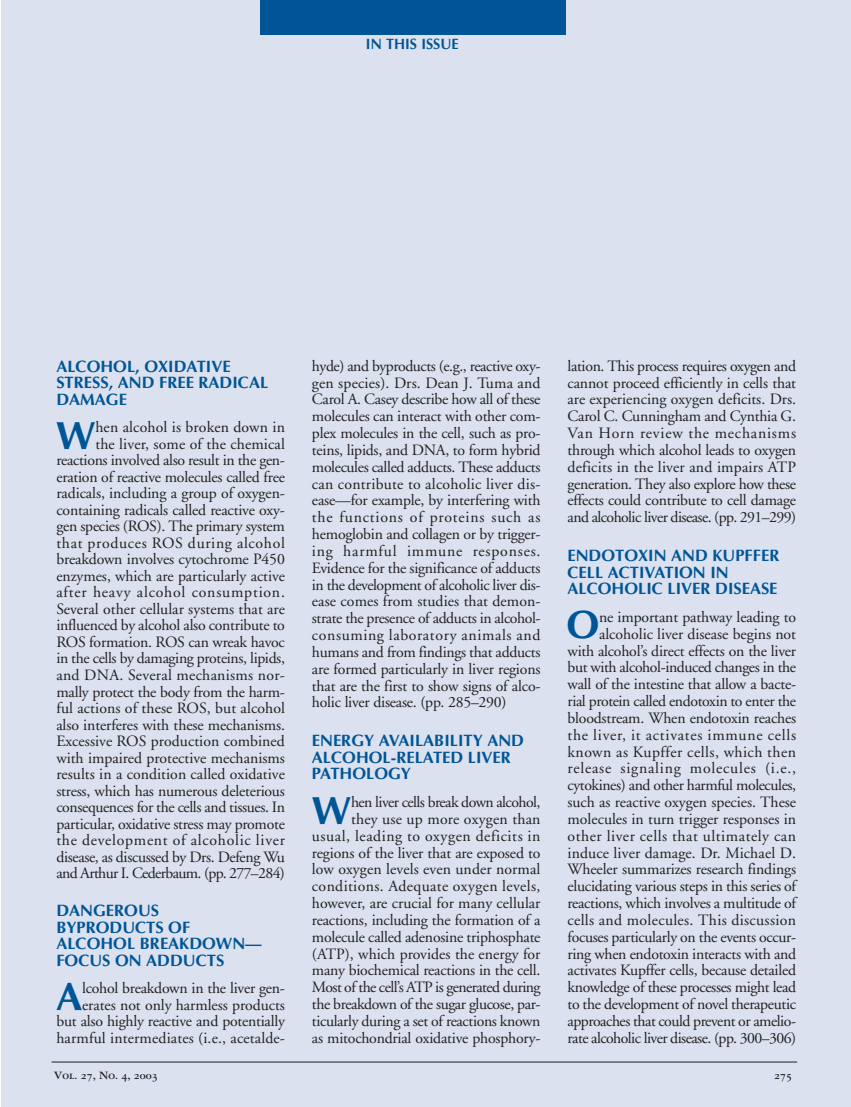
<style>
.page{position:relative;width:851px;height:1107px;background:#fff}
.page>*{position:absolute;margin:0;border:0;box-sizing:border-box;transform-origin:0 0}
.t1{font:700 39.45px "Optima";color:#005596}
.t2{font:700 16.5px/16.5px "Optima";color:#005596}
.t3{font:15.75px/16.8px "Adobe Garamond";letter-spacing:-.015em;color:#231f20;text-align:right}
.t4{font:700 15px "Optima";color:#005596;scale:.95 1}
.t5{font:12px "Garamond Three Bold SC";color:#231f20}
</style>
<div class="page">
<div style="left:2px;top:0;width:848px;height:1107px;background:#dbe1ee"></div>
<div style="left:260px;top:0;width:305px;height:35px;background:#005596"></div>
<hr style="left:52px;top:1062px;width:745px;height:1px;background:#231f20">
<p class="t4" style="left:366px;top:37px;width:99px">IN THIS ISSUE</p>
<h1 class="t2" style="left:56px;top:360px;width:213px">ALCOHOL, OXIDATIVE<br>STRESS, AND FREE RADICAL<br>DAMAGE</h1>
<p class="t1" style="left:56px;top:419px;width:41px">W</p>
<p class="t3" style="left:56px;top:420px;width:230px">hen alcohol is broken down in<br>the liver, some of the chemical reactions involved also result in the gen&shy;eration of reactive molecules called free radicals, including a group of oxygen&shy;containing radicals called reactive oxy&shy;gen species (ROS). The primary system that produces ROS during alcohol breakdown involves cytochrome P450 enzymes, which are particularly active after heavy alcohol consumption.<br>Several other cellular systems that are influenced by alcohol also contribute to ROS formation. ROS can wreak havoc in the cells by damaging proteins, lipids, and DNA. Several mechanisms nor&shy;mally protect the body from the harm&shy;ful actions of these ROS, but alcohol also interferes with these mechanisms.<br>Excessive ROS production combined with impaired protective mechanisms results in a condition called oxidative stress, which has numerous deleterious consequences for the cells and tissues. In particular, oxidative stress may promote the development of alcoholic liver disease, as discussed by Drs. Defeng Wu and Arthur I. Cederbaum. (pp. 277–284)</p>
<h1 class="t2" style="left:56px;top:904px;width:207px">DANGEROUS<br>BYPRODUCTS OF<br>ALCOHOL BREAKDOWN—<br>FOCUS ON ADDUCTS</h1>
<p class="t1" style="left:56px;top:980px;width:28px">A</p>
<p class="t3" style="left:56px;top:981px;width:230px">lcohol breakdown in the liver gen&shy;erates not only harmless products<br>but also highly reactive and potentially harmful intermediates (i.e., acetalde-</p>
<p class="t3" style="left:312px;top:359px;width:230px;text-align:justify">hyde) and byproducts (e.g., reactive oxy&shy;gen species). Drs. Dean J. Tuma and Carol A. Casey describe how all of these molecules can interact with other com&shy;plex molecules in the cell, such as pro&shy;teins, lipids, and DNA, to form hybrid molecules called adducts. These adducts can contribute to alcoholic liver dis&shy;ease—for example, by interfering with the functions of proteins such as hemoglobin and collagen or by trigger&shy;ing harmful immune responses.<br>Evidence for the significance of adducts in the development of alcoholic liver dis&shy;ease comes from studies that demon&shy;strate the presence of adducts in alcohol&shy;consuming laboratory animals and humans and from findings that adducts are formed particularly in liver regions that are the first to show signs of alco&shy;holic liver disease. (pp. 285–290)</p>
<h1 class="t2" style="left:312px;top:733px;width:214px">ENERGY AVAILABILITY AND<br>ALCOHOL-RELATED LIVER<br>PATHOLOGY</h1>
<p class="t1" style="left:312px;top:794px;width:41px">W</p>
<p class="t3" style="left:312px;top:795px;width:230px">hen liver cells break down alcohol,<br>they use up more oxygen than usual, leading to oxygen deficits in regions of the liver that are exposed to low oxygen levels even under normal conditions. Adequate oxygen levels, however, are crucial for many cellular reactions, including the formation of a molecule called adenosine triphosphate (ATP), which provides the energy for many biochemical reactions in the cell.<br>Most of the cell’s ATP is generated during the breakdown of the sugar glucose, par&shy;ticularly during a set of reactions known as mitochondrial oxidative phosphory-</p>
<p class="t3" style="left:567px;top:359px;width:230px;text-align:justify">lation. This process requires oxygen and cannot proceed efficiently in cells that are experiencing oxygen deficits. Drs.<br>Carol C. Cunningham and Cynthia G.<br>Van Horn review the mechanisms through which alcohol leads to oxygen deficits in the liver and impairs ATP generation. They also explore how these effects could contribute to cell damage and alcoholic liver disease. (pp. 291–299)</p>
<h1 class="t2" style="left:567px;top:548px;width:213px">ENDOTOXIN AND KUPFFER<br>CELL ACTIVATION IN<br>ALCOHOLIC LIVER DISEASE</h1>
<p class="t1" style="left:566px;top:609px;width:34px">O</p>
<p class="t3" style="left:567px;top:610px;width:230px">ne important pathway leading to alcoholic liver disease begins not<br>with alcohol’s direct effects on the liver but with alcohol-induced changes in the wall of the intestine that allow a bacte&shy;rial protein called endotoxin to enter the bloodstream. When endotoxin reaches the liver, it activates immune cells known as Kupffer cells, which then release signaling molecules (i.e., cytokines) and other harmful molecules, such as reactive oxygen species. These molecules in turn trigger responses in other liver cells that ultimately can induce liver damage. Dr. Michael D.<br>Wheeler summarizes research findings elucidating various steps in this series of reactions, which involves a multitude of cells and molecules. This discussion focuses particularly on the events occur&shy;ring when endotoxin interacts with and activates Kupffer cells, because detailed knowledge of these processes might lead to the development of novel therapeutic approaches that could prevent or amelio&shy;rate alcoholic liver disease. (pp. 300–306)</p>
<p class="t5" style="left:54px;top:1072px;width:105px">Vol. 27, No. 4, 2003</p>
<p class="t5" style="left:774px;top:1072px;width:19px">275</p>
</div>
